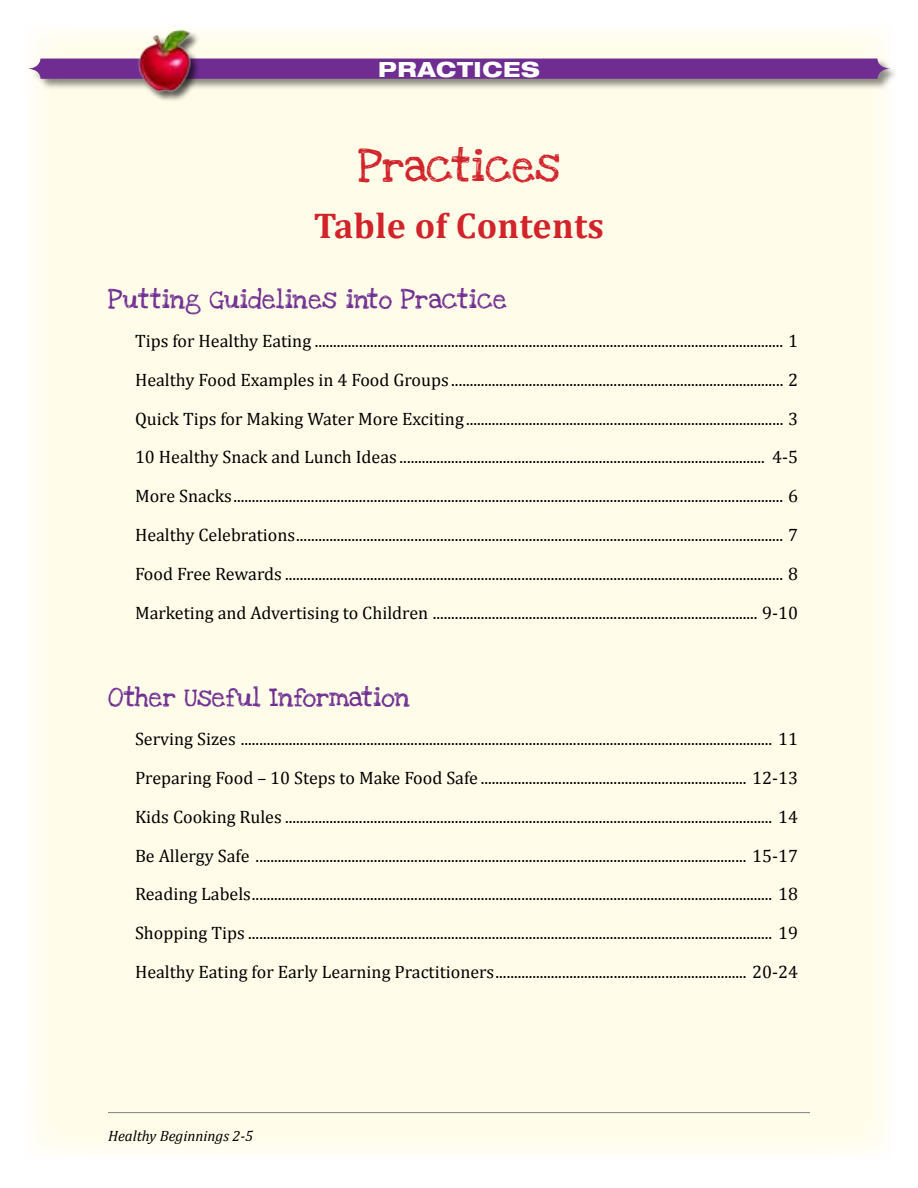
<style>
.page{position:relative;width:918px;height:1188px;background:#fff}
.page>*{position:absolute;margin:0;border:0;box-sizing:border-box;transform-origin:0 0}
.TOC-TableofCotents{font:700 36px "Cambria";letter-spacing:.01em;color:#d2232a}
.TOC-2_script{font:33px "Love Ya Like A Sister";color:#d2232a}
.topbar_SLABtype{font:800 expanded 21px "Helvetica Neue";letter-spacing:.03em;color:#fff}
.TOC-subhead_script{font:19.5px "Love Ya Like A Sister";letter-spacing:.01em;color:#6f2c91}
.TOC-body{font:18px "Cambria";color:#000}
.t1{font:italic 15px "Cambria";color:#000}
</style>
<div class="page">
<div style="left:25px;top:23px;width:868px;height:1136px;background:#fffde9"></div>
<hr style="left:108px;top:1112px;width:702px;height:1px;background:#808285">
<div style="left:26px;top:58px;width:872px;height:32px;background:#000;opacity:.45"></div>
<svg style="left:27px;top:59px;width:864px;height:20px;background:#723192"></svg>
<div style="left:138px;top:29px;width:62px;height:72px;background:#000;opacity:.65"></div>
<img style="left:135px;top:27px;width:61px;height:69px">
<p class="topbar_SLABtype" style="left:378px;top:56px;width:163px">PRACTICES</p>
<p class="TOC-2_script" style="left:358px;top:139px;width:203px">Practices</p>
<p class="TOC-TableofCotents" style="left:314px;top:203px;width:292px">Table of Contents</p>
<p class="TOC-subhead_script" style="left:108px;top:283px;width:400px">Putting Guidelines into Practice</p>
<p class="TOC-body" style="left:135px;top:330px;width:665px">Tips for Healthy Eating................................................................................................................................ 1</p>
<p class="TOC-body" style="left:135px;top:369px;width:665px">Healthy Food Examples in 4 Food Groups........................................................................................... 2</p>
<p class="TOC-body" style="left:135px;top:408px;width:665px">Quick Tips for Making Water More Exciting....................................................................................... 3</p>
<p class="TOC-body" style="left:135px;top:447px;width:665px">10 Healthy Snack and Lunch Ideas.................................................................................................... 4-5</p>
<p class="TOC-body" style="left:135px;top:486px;width:665px">More Snacks...................................................................................................................................................... 6</p>
<p class="TOC-body" style="left:135px;top:524px;width:665px">Healthy Celebrations..................................................................................................................................... 7</p>
<p class="TOC-body" style="left:135px;top:563px;width:665px">Food Free Rewards........................................................................................................................................ 8</p>
<p class="TOC-body" style="left:135px;top:602px;width:665px">Marketing and Advertising to Children ......................................................................................... 9-10</p>
<p class="TOC-subhead_script" style="left:108px;top:681px;width:304px">Other Useful Information</p>
<p class="TOC-body" style="left:135px;top:728px;width:665px">Serving Sizes ................................................................................................................................................. 11</p>
<p class="TOC-body" style="left:135px;top:767px;width:665px">Preparing Food – 10 Steps to Make Food Safe......................................................................... 12-13</p>
<p class="TOC-body" style="left:135px;top:806px;width:665px">Kids Cooking Rules..................................................................................................................................... 14</p>
<p class="TOC-body" style="left:135px;top:845px;width:665px">Be Allergy Safe ...................................................................................................................................... 15-17</p>
<p class="TOC-body" style="left:135px;top:884px;width:665px">Reading Labels.............................................................................................................................................. 18</p>
<p class="TOC-body" style="left:135px;top:922px;width:665px">Shopping Tips............................................................................................................................................... 19</p>
<p class="TOC-body" style="left:135px;top:961px;width:665px">Healthy Eating for Early Learning Practitioners..................................................................... 20-24</p>
<p class="t1" style="left:108px;top:1127px;width:147px">Healthy Beginnings 2-5</p>
</div>
